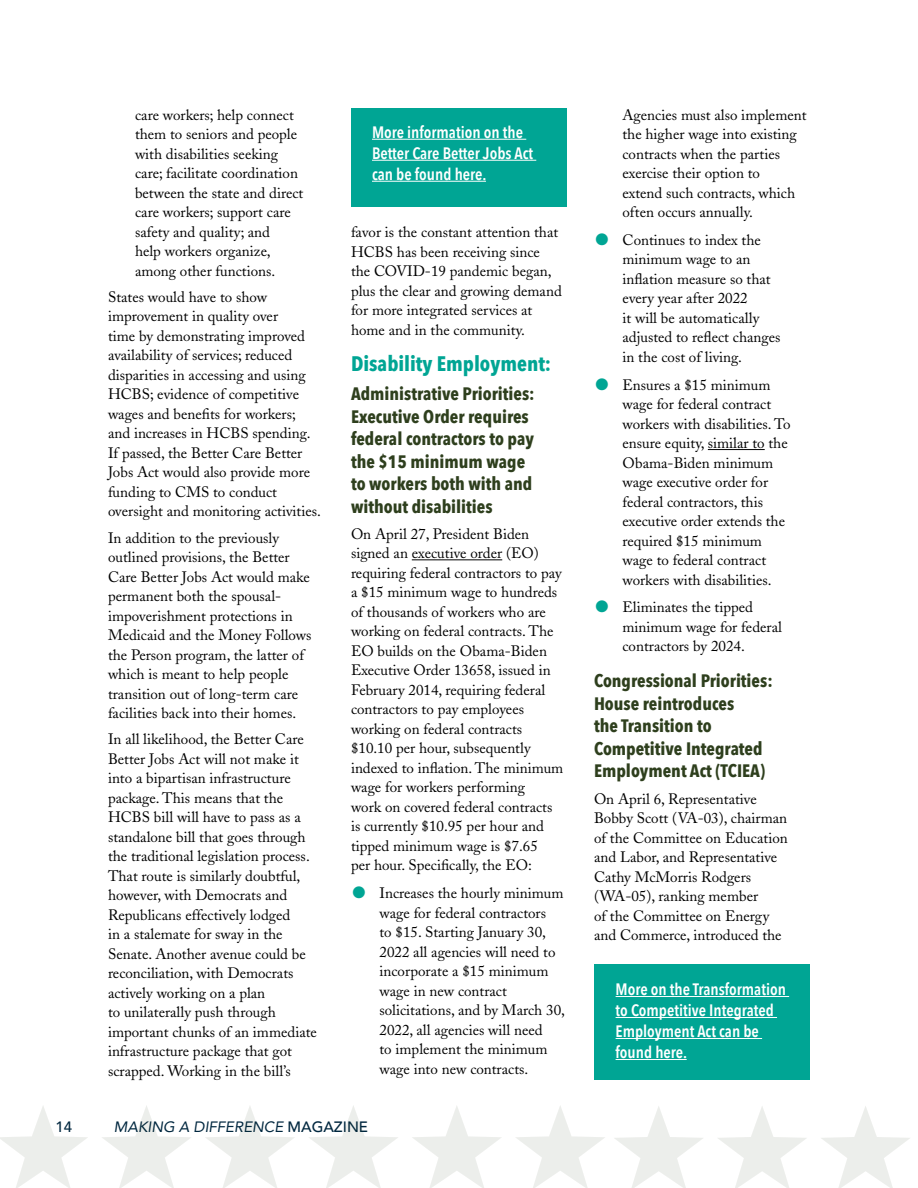
<style>
.page{position:relative;width:918px;height:1188px;background:#fff}
.page>*{position:absolute;margin:0;border:0;box-sizing:border-box;transform-origin:0 0}
.t1{font:700 21px "Avenir Next Condensed";color:#00a594}
.t2{font:700 18px/22.5px "Avenir Next Condensed";color:#2e3f1d}
.t3{font:600 16.5px/21px "Avenir Next Condensed";color:#fff}
.t4{font:15px/19.5px "Adobe Caslon";color:#000}
.t5{font:italic 15px "Avenir";color:#00273f}
.t6{font:500 15px "Avenir";color:#00273f}
.s1{color:#00a594}
.s2{font-weight:500;font-style:normal}
</style>
<div class="page">
<hr style="left:412px;top:559px;width:90px;height:1px;background:#000">
<hr style="left:708px;top:449px;width:57px;height:1px;background:#000">
<div style="left:351px;top:108px;width:216px;height:98px;background:#00a594"></div>
<div style="left:594px;top:964px;width:216px;height:116px;background:#00a594"></div>
<hr style="left:372px;top:139px;width:154px;height:1px;background:#fff">
<hr style="left:372px;top:160px;width:164px;height:1px;background:#fff">
<hr style="left:372px;top:181px;width:114px;height:1px;background:#fff">
<hr style="left:616px;top:996px;width:173px;height:1px;background:#fff">
<hr style="left:616px;top:1017px;width:161px;height:1px;background:#fff">
<hr style="left:616px;top:1038px;width:146px;height:1px;background:#fff">
<hr style="left:616px;top:1059px;width:71px;height:1px;background:#fff">
<svg style="left:0;top:1106px;width:88px;height:82px"></svg>
<svg style="left:102px;top:1106px;width:89px;height:82px"></svg>
<svg style="left:205px;top:1106px;width:89px;height:82px"></svg>
<svg style="left:309px;top:1106px;width:89px;height:82px"></svg>
<svg style="left:412px;top:1106px;width:89px;height:82px"></svg>
<svg style="left:516px;top:1106px;width:89px;height:82px"></svg>
<svg style="left:614px;top:1106px;width:89px;height:82px"></svg>
<svg style="left:718px;top:1106px;width:88px;height:82px"></svg>
<svg style="left:821px;top:1106px;width:89px;height:82px"></svg>
<p class="t4" style="left:135px;top:105px;width:170px">care workers; help connect them to seniors and people with disabilities seeking care; facilitate coordination between the state and direct care workers; support care safety and quality; and<br>help workers organize, among other functions.</p>
<p class="t4" style="left:108px;top:287px;width:214px">States would have to show improvement in quality over<br>time by demonstrating improved availability of services; reduced disparities in accessing and using<br>HCBS; evidence of competitive wages and benefits for workers; and increases in HCBS spending.<br>If passed, the Better Care Better<br>Jobs Act would also provide more funding to CMS to conduct oversight and monitoring activities.</p>
<p class="t4" style="left:108px;top:528px;width:205px">In addition to the previously outlined provisions, the Better<br>Care Better Jobs Act would make permanent both the spousal&shy;impoverishment protections in<br>Medicaid and the Money Follows the Person program, the latter of which is meant to help people transition out of long-term care facilities back into their homes.</p>
<p class="t4" style="left:108px;top:730px;width:210px">In all likelihood, the Better Care<br>Better Jobs Act will not make it into a bipartisan infrastructure package. This means that the<br>HCBS bill will have to pass as a standalone bill that goes through the traditional legislation process.<br>That route is similarly doubtful, however, with Democrats and<br>Republicans effectively lodged<br>in a stalemate for sway in the<br>Senate. Another avenue could be reconciliation, with Democrats actively working on a plan<br>to unilaterally push through important chunks of an immediate infrastructure package that got scrapped. Working in the bill’s</p>
<p class="t3" style="left:372px;top:121px;width:163px">More information on the<br>Better Care Better Jobs Act can be found here.</p>
<p class="t4" style="left:351px;top:223px;width:212px">favor is the constant attention that<br>HCBS has been receiving since the COVID-19 pandemic began, plus the clear and growing demand for more integrated services at home and in the community.</p>
<p class="t1" style="left:351px;top:351px;width:202px">Disability Employment:</p>
<p class="t2" style="left:351px;top:382px;width:185px">Administrative Priorities:<br>Executive Order requires federal contractors to pay the $15 minimum wage to workers both with and without disabilities</p>
<p class="t4" style="left:351px;top:524px;width:214px">On April 27, President Biden signed an executive order (EO) requiring federal contractors to pay a $15 minimum wage to hundreds of thousands of workers who are working on federal contracts. The<br>EO builds on the Obama-Biden<br>Executive Order 13658, issued in<br>February 2014, requiring federal contractors to pay employees working on federal contracts $10.10 per hour, subsequently indexed to inflation. The minimum wage for workers performing<br>work on covered federal contracts is currently $10.95 per hour and tipped minimum wage is $7.65<br>per hour. Specifically, the EO:</p>
<p class="t4" style="left:380px;top:883px;width:187px;text-indent:-27px"><span class="s1">●</span> Increases the hourly minimum wage for federal contractors<br>to $15. Starting January 30,<br>2022 all agencies will need to incorporate a $15 minimum wage in new contract solicitations, and by March 30,<br>2022, all agencies will need<br>to implement the minimum wage into new contracts.</p>
<p class="t6" style="left:56px;top:1114px;width:18px">14</p>
<p class="t5" style="left:114px;top:1117px;width:256px">MAKING A DIFFERENCE <span class="s2">MAGAZINE</span></p>
<p class="t4" style="left:622px;top:105px;width:186px">Agencies must also implement the higher wage into existing contracts when the parties exercise their option to<br>extend such contracts, which often occurs annually.</p>
<p class="t4" style="left:622px;top:230px;width:160px;text-indent:-27px"><span class="s1">●</span> Continues to index the minimum wage to an inflation measure so that every year after 2022<br>it will be automatically adjusted to reflect changes in the cost of living.</p>
<p class="t4" style="left:622px;top:375px;width:170px;text-indent:-27px"><span class="s1">●</span> Ensures a $15 minimum wage for federal contract workers with disabilities. To ensure equity, similar to the<br>Obama-Biden minimum wage executive order for federal contractors, this executive order extends the required $15 minimum wage to federal contract workers with disabilities.</p>
<p class="t4" style="left:622px;top:598px;width:161px;text-indent:-27px"><span class="s1">●</span> Eliminates the tipped minimum wage for federal contractors by 2024.</p>
<p class="t2" style="left:594px;top:670px;width:180px">Congressional Priorities:<br>House reintroduces<br>the Transition to<br>Competitive Integrated<br>Employment Act (TCIEA)</p>
<p class="t4" style="left:594px;top:789px;width:195px">On April 6, Representative<br>Bobby Scott (VA-03), chairman of the Committee on Education and Labor, and Representative<br>Cathy McMorris Rodgers (WA-05), ranking member<br>of the Committee on Energy and Commerce, introduced the</p>
<p class="t3" style="left:616px;top:979px;width:172px">More on the Transformation to Competitive Integrated<br>Employment Act can be found here.</p>
</div>
